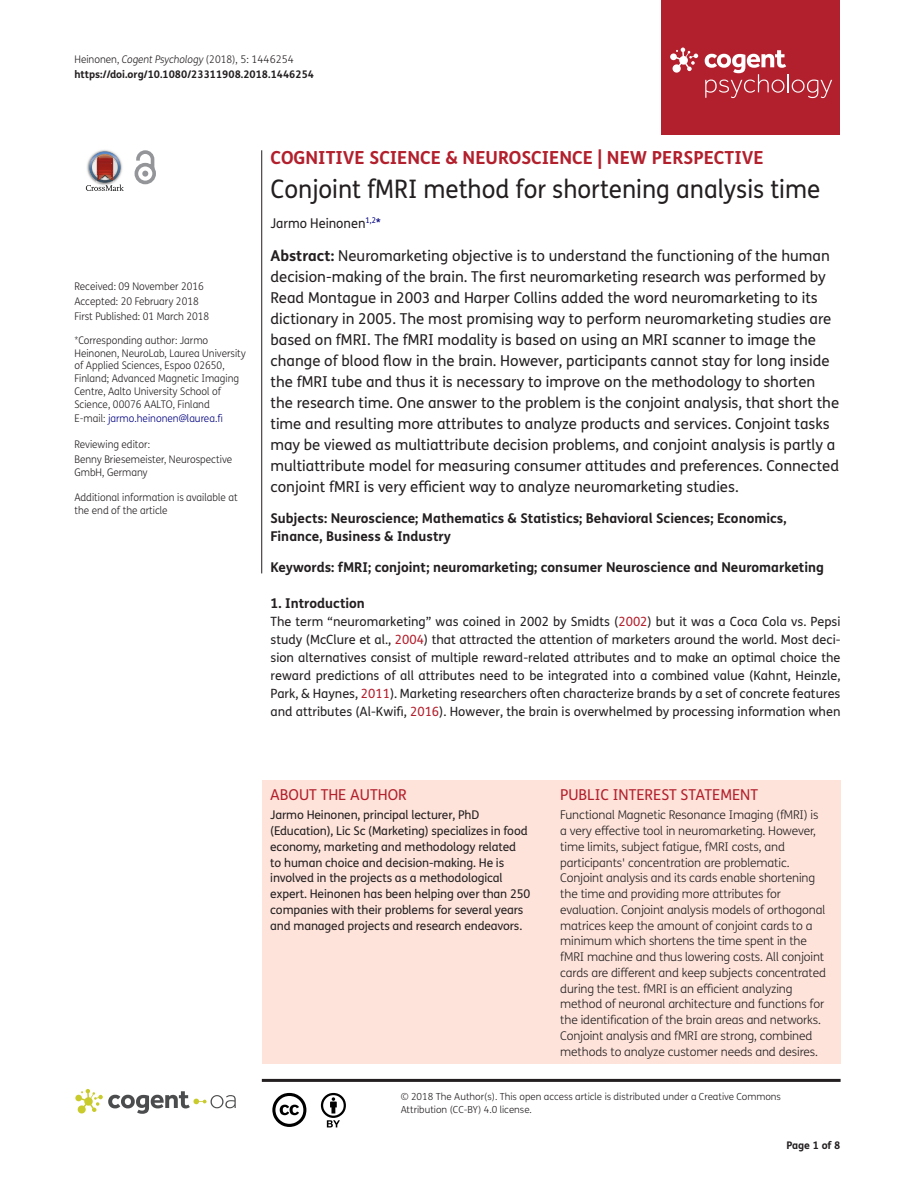
<style>
.page{position:relative;width:915px;height:1191px;background:#fff}
.page>*{position:absolute;margin:0;border:0;box-sizing:border-box;transform-origin:0 0}
.t1{font:25.5px "FS Me Pro";color:#231f20;scale:.95 1}
.t2{font:700 18px "FS Me Pro";color:#b3202d}
.t3{font:15px/21px "FS Me Pro";color:#231f20}
.t4{font:15px "FS Me Pro";color:#b3202d}
.t5{font:700 13.5px/18px "FS Me Pro";color:#231f20}
.t6{font:13.5px "FS Me Pro";color:#231f20;scale:.95 1}
.t7{font:12.75px/18px "FS Me Pro";color:#231f20;text-align:justify}
.t8{font:300 12px/15.8px "FS Me Pro";letter-spacing:-.01em;color:#231f20}
.t9{font:12px/15.8px "FS Me Pro";letter-spacing:-.01em;color:#231f20}
.t10{font:300 10.5px/12.8px "FS Me Pro";color:#231f20;scale:.95 1}
.t11{font:700 10.5px/15px "FS Me Pro";color:#231f20}
.t12{font:300 10.5px "FS Me Pro";color:#000080;scale:.95 1}
.t13{font:300 9.75px/12.8px "FS Me Pro";color:#231f20}
.s1{font-weight:300}
.s2{font-weight:300;font-style:italic}
.s3{color:#231f20}
.s4{color:#000080}
.s5{font-weight:700}
.s6{color:#b3202d}
</style>
<div class="page">
<div style="left:661px;top:0;width:179px;height:134px;background:#b3202d"></div>
<svg style="left:670px;top:48px;width:28px;height:25px"></svg>
<svg style="left:704px;top:50px;width:127px;height:48px"></svg>
<div style="left:261px;top:780px;width:579px;height:283px;background:#fde3da"></div>
<svg style="left:86px;top:151px;width:38px;height:40px"></svg>
<svg style="left:134px;top:150px;width:22px;height:34px"></svg>
<hr style="left:262px;top:1078px;width:578px;height:3px;background:#231f20">
<svg style="left:75px;top:1089px;width:161px;height:24px"></svg>
<svg style="left:272px;top:1093px;width:34px;height:34px"></svg>
<svg style="left:321px;top:1093px;width:25px;height:34px"></svg>
<hr style="left:261px;top:150px;width:1px;height:423px;background:#231f20">
<p class="t11" style="left:74px;top:51px;width:241px"><span class="s1">Heinonen,</span> <span class="s2">Cogent Psychology</span> <span class="s1">(2018), 5: 1446254 </span>https://doi.org/10.1080/23311908.2018.1446254</p>
<p class="t10" style="left:74px;top:279px;width:143px;line-height:14.9px">Received: 09 November 2016<br>Accepted: 20 February 2018<br>First Published: 01 March 2018</p>
<p class="t10" style="left:74px;top:333px;width:182px">*Corresponding author: Jarmo Heinonen, NeuroLab, Laurea University of Applied Sciences, Espoo 02650, Finland; Advanced Magnetic Imaging Centre, Aalto University School of Science, 00076 AALTO, Finland</p>
<p class="t12" style="left:74px;top:411px;width:158px"><span class="s3">E-mail:</span> jarmo.heinonen@laurea.fi</p>
<p class="t10" style="left:74px;top:436px;width:167px;line-height:14.9px">Reviewing editor:<br>Benny Briesemeister, Neurospective</p>
<p class="t10" style="left:74px;top:465px;width:78px">GmbH, Germany</p>
<p class="t10" style="left:74px;top:491px;width:173px">Additional information is available at the end of the article</p>
<p class="t2" style="left:270px;top:143px;width:494px">COGNITIVE SCIENCE &amp; NEUROSCIENCE | NEW PERSPECTIVE</p>
<h1 class="t1" style="left:270px;top:172px;width:580px">Conjoint fMRI method for shortening analysis time</h1>
<p class="t6" style="left:270px;top:213px;width:118px">Jarmo Heinonen<sup>1,2</sup><span class="s4">*</span></p>
<p class="t3" style="left:270px;top:245px;width:570px"><span class="s5">Abstract:</span> Neuromarketing objective is to understand the functioning of the human decision-making of the brain. The first neuromarketing research was performed by Read Montague in 2003 and Harper Collins added the word neuromarketing to its dictionary in 2005. The most promising way to perform neuromarketing studies are based on fMRI. The fMRI modality is based on using an MRI scanner to image the change of blood flow in the brain. However, participants cannot stay for long inside the fMRI tube and thus it is necessary to improve on the methodology to shorten the research time. One answer to the problem is the conjoint analysis, that short the time and resulting more attributes to analyze products and services. Conjoint tasks may be viewed as multiattribute decision problems, and conjoint analysis is partly a multiattribute model for measuring consumer attitudes and preferences. Connected conjoint fMRI is very efficient way to analyze neuromarketing studies.</p>
<p class="t5" style="left:270px;top:509px;width:517px">Subjects: Neuroscience; Mathematics &amp; Statistics; Behavioral Sciences; Economics,<br>Finance, Business &amp; Industry</p>
<p class="t5" style="left:270px;top:557px;width:555px">Keywords: fMRI; conjoint; neuromarketing; consumer Neuroscience and Neuromarketing</p>
<p class="t5" style="left:270px;top:593px;width:96px">1. Introduction</p>
<p class="t7" style="left:270px;top:612px;width:571px">The term “neuromarketing” was coined in 2002 by Smidts (<span class="s6">2002</span>) but it was a Coca Cola vs. Pepsi study (McClure et al., <span class="s6">2004</span>) that attracted the attention of marketers around the world. Most deci&shy;sion alternatives consist of multiple reward-related attributes and to make an optimal choice the reward predictions of all attributes need to be integrated into a combined value (Kahnt, Heinzle, Park, &amp; Haynes, <span class="s6">2011</span>). Marketing researchers often characterize brands by a set of concrete features and attributes (Al-Kwifi, <span class="s6">2016</span>). However, the brain is overwhelmed by processing information when</p>
<p class="t4" style="left:270px;top:784px;width:138px">ABOUT THE AUTHOR</p>
<p class="t9" style="left:270px;top:807px;width:261px">Jarmo Heinonen, principal lecturer, PhD (Education), Lic Sc (Marketing) specializes in food economy, marketing and methodology related<br>to human choice and decision-making. He is involved in the projects as a methodological expert. Heinonen has been helping over than 250 companies with their problems for several years and managed projects and research endeavors.</p>
<p class="t4" style="left:560px;top:784px;width:199px">PUBLIC INTEREST STATEMENT</p>
<p class="t8" style="left:560px;top:807px;width:267px">Functional Magnetic Resonance Imaging (fMRI) is a very effective tool in neuromarketing. However, time limits, subject fatigue, fMRI costs, and participants' concentration are problematic.<br>Conjoint analysis and its cards enable shortening the time and providing more attributes for evaluation. Conjoint analysis models of orthogonal matrices keep the amount of conjoint cards to a minimum which shortens the time spent in the fMRI machine and thus lowering costs. All conjoint cards are different and keep subjects concentrated during the test. fMRI is an efficient analyzing method of neuronal architecture and functions for the identification of the brain areas and networks.<br>Conjoint analysis and fMRI are strong, combined methods to analyze customer needs and desires.</p>
<p class="t13" style="left:400px;top:1090px;width:381px">© 2018 The Author(s). This open access article is distributed under a Creative Commons<br>Attribution (CC-BY) 4.0 license.</p>
<p class="t11" style="left:786px;top:1137px;width:56px">Page 1 of 8</p>
</div>
